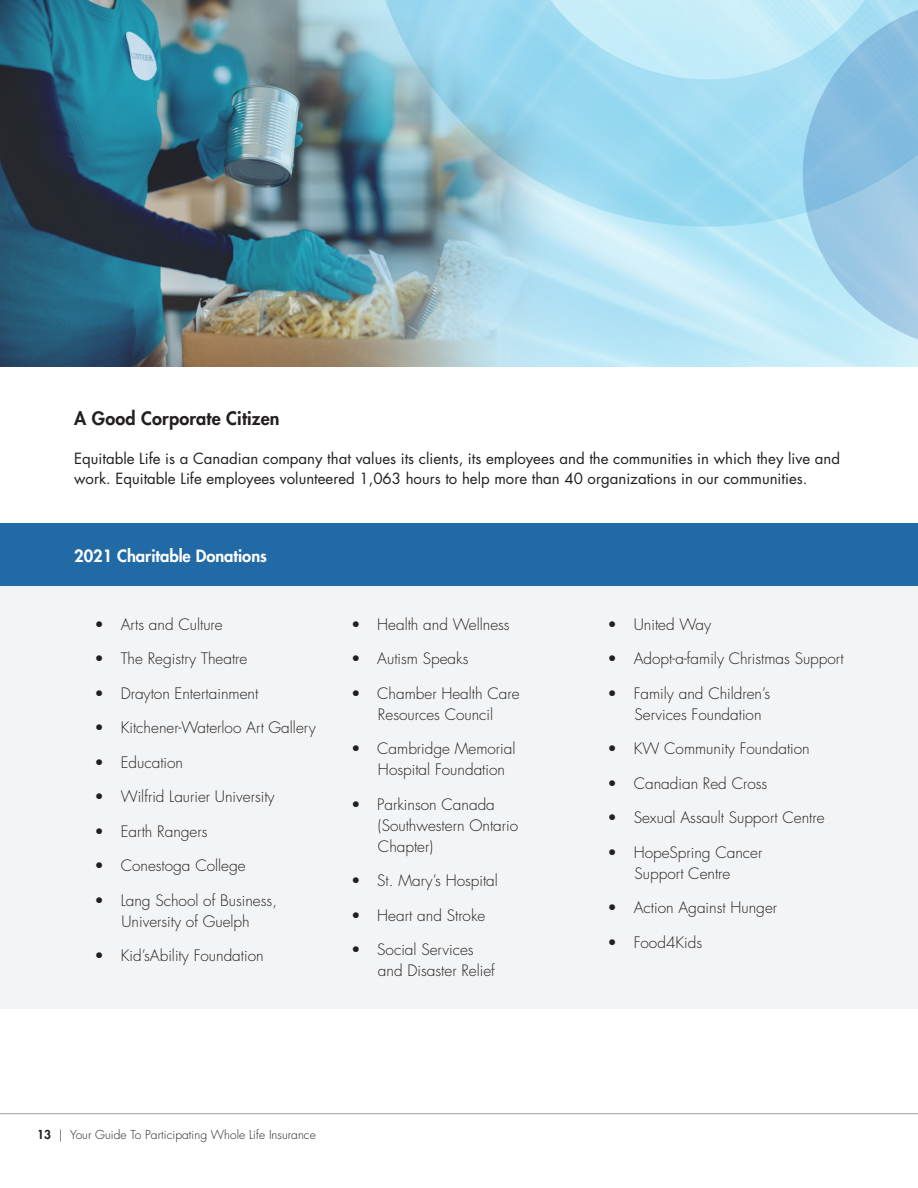
<style>
.page{position:relative;width:918px;height:1188px;background:#fff}
.page>*{position:absolute;margin:0;border:0;box-sizing:border-box;transform-origin:0 0}
.t1{font:800 18px "Futura Std";letter-spacing:.01em;color:#231f20}
.t2{font:800 16.5px "Futura Std";color:#fff}
.t3{font:300 15.3px/21px "Futura Std";color:#231f20}
.t4{font:15px/19.5px "Futura Std";color:#231f20}
.t5{font:300 12px "Futura Std";letter-spacing:.005em;color:#231f20}
.s1{font-weight:800}
</style>
<div class="page">
<img style="left:0;top:0;width:918px;height:366px">
<svg style="left:801px;top:227px;width:117px;height:123px;background:#aed8ed"></svg>
<img style="left:365px;top:0;width:553px;height:227px">
<hr style="left:0;top:1113px;width:918px;height:1px;background:#959ca1">
<div style="left:0;top:537px;width:918px;height:472px;background:#f3f4f5"></div>
<div style="left:0;top:523px;width:918px;height:63px;background:#216aa5"></div>
<p class="t1" style="left:74px;top:407px;width:207px">A Good Corporate Citizen</p>
<p class="t4" style="left:74px;top:449px;width:767px">Equitable Life is a Canadian company that values its clients, its employees and the communities in which they live and work. Equitable Life employees volunteered 1,063 hours to help more than 40 organizations in our communities.</p>
<p class="t2" style="left:74px;top:545px;width:194px">2021 Charitable Donations</p>
<p class="t3" style="left:94px;top:614px;width:130px">• Arts and Culture</p>
<p class="t3" style="left:94px;top:648px;width:154px">• The Registry Theatre</p>
<p class="t3" style="left:94px;top:683px;width:165px">• Drayton Entertainment</p>
<p class="t3" style="left:94px;top:717px;width:223px">• Kitchener-Waterloo Art Gallery</p>
<p class="t3" style="left:94px;top:752px;width:90px">• Education</p>
<p class="t3" style="left:94px;top:786px;width:182px">• Wilfrid Laurier University</p>
<p class="t3" style="left:94px;top:821px;width:114px">• Earth Rangers</p>
<p class="t3" style="left:94px;top:855px;width:153px">• Conestoga College</p>
<p class="t3" style="left:94px;top:890px;width:184px;text-align:center">• Lang School of Business,<br>University of Guelph</p>
<p class="t3" style="left:94px;top:945px;width:171px">• Kid’sAbility Foundation</p>
<p class="t3" style="left:351px;top:614px;width:160px">• Health and Wellness</p>
<p class="t3" style="left:351px;top:648px;width:119px">• Autism Speaks</p>
<p class="t3" style="left:351px;top:683px;width:170px;text-align:center">• Chamber Health Care<br>Resources Council</p>
<p class="t3" style="left:378px;top:738px;width:139px;text-indent:-27px">• Cambridge Memorial<br>Hospital Foundation</p>
<p class="t3" style="left:378px;top:794px;width:142px;text-indent:-27px">• Parkinson Canada (Southwestern Ontario<br>Chapter)</p>
<p class="t3" style="left:351px;top:870px;width:148px">• St. Mary’s Hospital</p>
<p class="t3" style="left:351px;top:905px;width:136px">• Heart and Stroke</p>
<p class="t3" style="left:378px;top:939px;width:118px;text-indent:-27px">• Social Services and Disaster Relief</p>
<p class="t5" style="left:37px;top:1127px;width:280px"><span class="s1">13</span> | Your Guide To Participating Whole Life Insurance</p>
<p class="t3" style="left:608px;top:614px;width:105px">• United Way</p>
<p class="t3" style="left:608px;top:648px;width:238px">• Adopt-a-family Christmas Support</p>
<p class="t3" style="left:635px;top:683px;width:137px;text-indent:-27px">• Family and Children’s<br>Services Foundation</p>
<p class="t3" style="left:608px;top:738px;width:204px">• KW Community Foundation</p>
<p class="t3" style="left:608px;top:773px;width:161px">• Canadian Red Cross</p>
<p class="t3" style="left:608px;top:807px;width:219px">• Sexual Assault Support Centre</p>
<p class="t3" style="left:608px;top:842px;width:156px;text-align:center">• HopeSpring Cancer<br>Support Centre</p>
<p class="t3" style="left:608px;top:897px;width:171px">• Action Against Hunger</p>
<p class="t3" style="left:608px;top:932px;width:96px">• Food4Kids</p>
</div>
